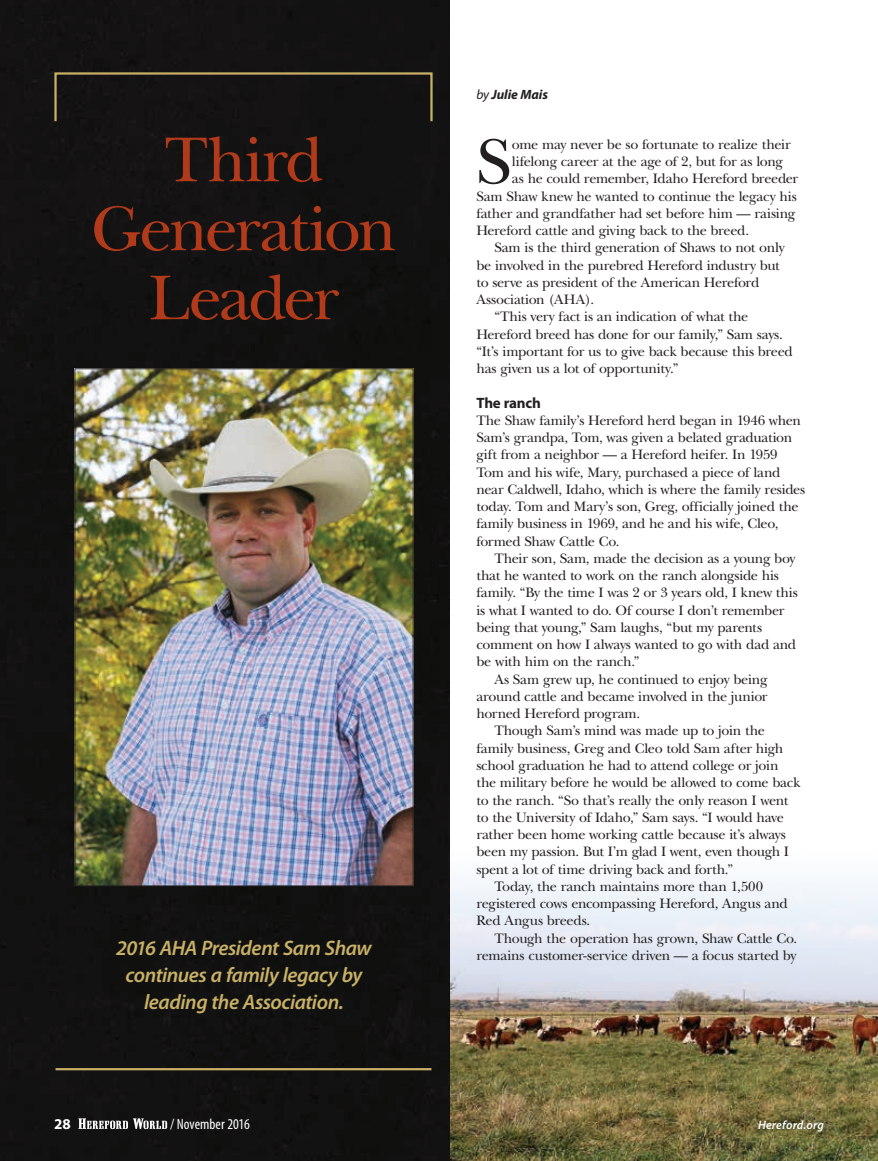
<style>
.page{position:relative;width:878px;height:1161px;background:#fff}
.page>*{position:absolute;margin:0;border:0;box-sizing:border-box;transform-origin:0 0}
.t1{font:66.45px "New Baskerville";color:#231f20}
.t2{font:66px/69px "New Baskerville";letter-spacing:-.04em;color:#b13a1a;text-align:center}
.t3{font:italic 600 21px/27px "Myriad Pro";letter-spacing:-.025em;color:#c8b067;text-align:center}
.t4{font:condensed 15px "Myriad Pro";color:#fff}
.t5{font:700 15px "Myriad Pro";letter-spacing:-.015em;color:#231f20}
.t6{font:700 15px "Myriad Pro";color:#fff}
.t7{font:14.25px/17.2px "New Baskerville";letter-spacing:-.02em;color:#231f20}
.t8{font:italic 700 13.5px "Myriad Pro";letter-spacing:-.005em;color:#231f20}
.t9{font:italic 600 12px "Myriad Pro";letter-spacing:.015em;color:#fff}
.s1{font-weight:400}
</style>
<div class="page">
<img style="left:449px;top:326px;width:429px;height:835px">
<div style="left:0;top:0;width:449px;height:1161px;background:#111211"></div>
<div style="left:54px;top:72px;width:378px;height:50px;border:2px solid #c8b067"></div>
<img style="left:77px;top:371px;width:334px;height:513px">
<hr style="left:56px;top:1068px;width:375px;height:2px;background:#c8b067">
<svg style="left:78px;top:1118px;width:89px;height:11px"></svg>
<h2 class="t2" style="left:91px;top:126px;width:307px">Third<br>Generation<br>Leader</h2>
<h3 class="t3" style="left:116px;top:935px;width:257px">2016 AHA President Sam Shaw continues a family legacy by leading the Association.</h3>
<p class="t8" style="left:476px;top:87px;width:73px"><span class="s1">by</span> Julie Mais</p>
<h1 class="t1" style="left:476px;top:123px;width:36px">S</h1>
<p class="t7" style="left:512px;top:136px;width:280px">ome may never be so fortunate to realize their</p>
<p class="t7" style="left:512px;top:153px;width:272px">lifelong career at the age of 2, but for as long</p>
<p class="t7" style="left:512px;top:170px;width:288px">as he could remember, Idaho Hereford breeder</p>
<p class="t7" style="left:476px;top:188px;width:322px">Sam Shaw knew he wanted to continue the legacy his</p>
<p class="t7" style="left:476px;top:205px;width:320px">father and grandfather had set before him — raising</p>
<p class="t7" style="left:476px;top:222px;width:274px">Hereford cattle and giving back to the breed.</p>
<p class="t7" style="left:494px;top:239px;width:292px">Sam is the third generation of Shaws to not only</p>
<p class="t7" style="left:476px;top:257px;width:305px">be involved in the purebred Hereford industry but</p>
<p class="t7" style="left:476px;top:274px;width:284px">to serve as president of the American Hereford</p>
<p class="t7" style="left:476px;top:291px;width:119px">Association (AHA).</p>
<p class="t7" style="left:494px;top:308px;width:255px">“This very fact is an indication of what the</p>
<p class="t7" style="left:476px;top:326px;width:308px">Hereford breed has done for our family,” Sam says.</p>
<p class="t7" style="left:476px;top:343px;width:318px">“It’s important for us to give back because this breed</p>
<p class="t7" style="left:476px;top:360px;width:203px">has given us a lot of opportunity.”</p>
<p class="t5" style="left:476px;top:394px;width:66px">The ranch</p>
<p class="t7" style="left:476px;top:412px;width:330px">The Shaw family’s Hereford herd began in 1946 when Sam’s grandpa, Tom, was given a belated graduation gift from a neighbor — a Hereford heifer. In 1959<br>Tom and his wife, Mary, purchased a piece of land near Caldwell, Idaho, which is where the family resides today. Tom and Mary’s son, Greg, officially joined the family business in 1969, and he and his wife, Cleo, formed Shaw Cattle Co.</p>
<p class="t7" style="left:494px;top:550px;width:303px">Their son, Sam, made the decision as a young boy</p>
<p class="t7" style="left:476px;top:567px;width:304px">that he wanted to work on the ranch alongside his</p>
<p class="t7" style="left:476px;top:584px;width:323px">family. “By the time I was 2 or 3 years old, I knew this</p>
<p class="t7" style="left:476px;top:602px;width:309px">is what I wanted to do. Of course I don’t remember</p>
<p class="t7" style="left:476px;top:619px;width:287px">being that young,” Sam laughs, “but my parents</p>
<p class="t7" style="left:476px;top:636px;width:321px">comment on how I always wanted to go with dad and</p>
<p class="t7" style="left:476px;top:653px;width:165px">be with him on the ranch.”</p>
<p class="t7" style="left:494px;top:671px;width:274px">As Sam grew up, he continued to enjoy being</p>
<p class="t7" style="left:476px;top:688px;width:293px">around cattle and became involved in the junior</p>
<p class="t7" style="left:476px;top:705px;width:165px">horned Hereford program.</p>
<p class="t7" style="left:494px;top:722px;width:272px">Though Sam’s mind was made up to join the</p>
<p class="t7" style="left:476px;top:740px;width:308px">family business, Greg and Cleo told Sam after high</p>
<p class="t7" style="left:476px;top:757px;width:304px">school graduation he had to attend college or join</p>
<p class="t7" style="left:476px;top:774px;width:325px">the military before he would be allowed to come back</p>
<p class="t7" style="left:476px;top:791px;width:313px">to the ranch. “So that’s really the only reason I went</p>
<p class="t7" style="left:476px;top:809px;width:309px">to the University of Idaho,” Sam says. “I would have</p>
<p class="t7" style="left:476px;top:826px;width:311px">rather been home working cattle because it’s always</p>
<p class="t7" style="left:476px;top:843px;width:314px">been my passion. But I’m glad I went, even though I</p>
<p class="t7" style="left:476px;top:860px;width:258px">spent a lot of time driving back and forth.”</p>
<p class="t7" style="left:494px;top:878px;width:270px">Today, the ranch maintains more than 1,500</p>
<p class="t7" style="left:476px;top:895px;width:313px">registered cows encompassing Hereford, Angus and</p>
<p class="t7" style="left:476px;top:912px;width:115px">Red Angus breeds.</p>
<p class="t7" style="left:494px;top:929px;width:304px">Though the operation has grown, Shaw Cattle Co.</p>
<p class="t7" style="left:476px;top:947px;width:321px">remains customer-service driven — a focus started by</p>
<p class="t6" style="left:54px;top:1115px;width:18px">28</p>
<p class="t4" style="left:170px;top:1116px;width:81px">/ November 2016</p>
<p class="t9" style="left:758px;top:1118px;width:67px">Hereford.org</p>
</div>
